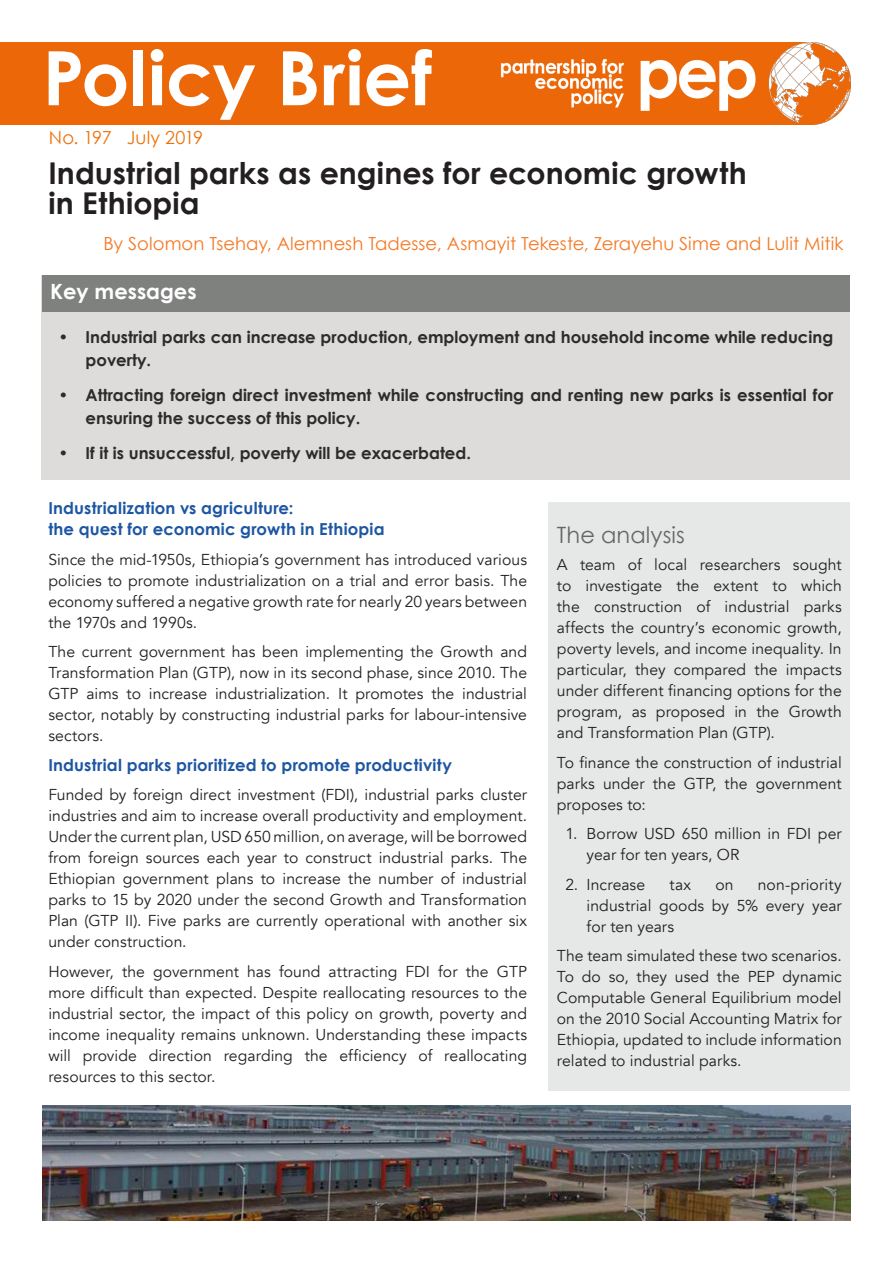
<style>
.page{position:relative;width:893px;height:1263px;background:#fff}
.page>*{position:absolute;margin:0;border:0;box-sizing:border-box;transform-origin:0 0}
.t1{font:700 75px "Century Gothic";color:#fff}
.t2{font:700 30px/30px "Century Gothic";letter-spacing:.005em;color:#231f20}
.t3{font:22.5px "Century Gothic";letter-spacing:.005em;color:#656765}
.t4{font:700 21px "Century Gothic";color:#fff}
.t5{font:18px "Century Gothic";color:#f47925}
.t6{font:18px "Century Gothic";letter-spacing:.005em;color:#ee720a}
.t7{font:700 16.5px/22.5px "Century Gothic";color:#000}
.t8{font:700 16.5px/21px "Century Gothic";letter-spacing:.01em;color:#1d56a2}
.t9{font:15.75px/21px "Avenir";letter-spacing:.005em;color:#231f20;text-align:justify}
</style>
<div class="page">
<div style="left:42px;top:275px;width:808px;height:204px;background:#dddcdb"></div>
<div style="left:42px;top:275px;width:807px;height:37px;background:#7f817f"></div>
<img style="left:0;top:43px;width:850px;height:81px">
<div style="left:548px;top:502px;width:302px;height:589px;background:#e6e8e7"></div>
<img style="left:43px;top:1106px;width:807px;height:114px">
<p class="t1" style="left:43px;top:31px;width:391px">Policy Brief</p>
<p class="t6" style="left:49px;top:126px;width:156px">No. 197 July 2019</p>
<p class="t2" style="left:48px;top:158px;width:700px">Industrial parks as engines for economic growth in Ethiopia</p>
<p class="t5" style="left:104px;top:233px;width:741px">By Solomon Tsehay, Alemnesh Tadesse, Asmayit Tekeste, Zerayehu Sime and Lulit Mitik</p>
<h3 class="t4" style="left:50px;top:279px;width:148px">Key messages</h3>
<p class="t7" style="left:86px;top:326px;width:749px;text-indent:-27px">• Industrial parks can increase production, employment and household income while reducing poverty.</p>
<p class="t7" style="left:86px;top:383px;width:749px;text-indent:-27px">• Attracting foreign direct investment while constructing and renting new parks is essential for ensuring the success of this policy.</p>
<p class="t7" style="left:59px;top:441px;width:414px">• If it is unsuccessful, poverty will be exacerbated.</p>
<p class="t8" style="left:48px;top:497px;width:338px">Industrialization vs agriculture:<br>the quest for economic growth in Ethiopia</p>
<p class="t9" style="left:48px;top:549px;width:480px">Since the mid-1950s, Ethiopia’s government has introduced various policies to promote industrialization on a trial and error basis. The economy suffered a negative growth rate for nearly 20 years between the 1970s and 1990s.</p>
<p class="t9" style="left:48px;top:641px;width:480px">The current government has been implementing the Growth and Transformation Plan (GTP), now in its second phase, since 2010. The GTP aims to increase industrialization. It promotes the industrial sector, notably by constructing industrial parks for labour-intensive sectors.</p>
<p class="t8" style="left:48px;top:754px;width:405px">Industrial parks prioritized to promote productivity</p>
<p class="t9" style="left:48px;top:784px;width:480px">Funded by foreign direct investment (FDI), industrial parks cluster industries and aim to increase overall productivity and employment.<br>Under the current plan, USD 650 million, on average, will be borrowed from foreign sources each year to construct industrial parks. The Ethiopian government plans to increase the number of industrial parks to 15 by 2020 under the second Growth and Transformation Plan (GTP II). Five parks are currently operational with another six under construction.</p>
<p class="t9" style="left:48px;top:961px;width:480px">However, the government has found attracting FDI for the GTP more difficult than expected. Despite reallocating resources to the industrial sector, the impact of this policy on growth, poverty and income inequality remains unknown. Understanding these impacts will provide direction regarding the efficiency of reallocating resources to this sector.</p>
<p class="t3" style="left:557px;top:521px;width:130px">The analysis</p>
<p class="t9" style="left:557px;top:555px;width:286px">A team of local researchers sought to investigate the extent to which the construction of industrial parks affects the country’s economic growth, poverty levels, and income inequality. In particular, they compared the impacts under different financing options for the program, as proposed in the Growth and Transformation Plan (GTP).</p>
<p class="t9" style="left:557px;top:752px;width:286px">To finance the construction of industrial parks under the GTP, the government proposes to:</p>
<p class="t9" style="left:587px;top:824px;width:257px;text-indent:-21px">1. Borrow USD 650 million in FDI per year for ten years, OR</p>
<p class="t9" style="left:565px;top:874px;width:81px">2. Increase</p>
<p class="t9" style="left:669px;top:874px;width:23px">tax</p>
<p class="t9" style="left:715px;top:874px;width:20px">on</p>
<p class="t9" style="left:587px;top:874px;width:257px;text-indent:171px">non-priority industrial goods by 5% every year for ten years</p>
<p class="t9" style="left:557px;top:946px;width:286px">The team simulated these two scenarios.<br>To do so, they used the PEP dynamic Computable General Equilibrium model on the 2010 Social Accounting Matrix for Ethiopia, updated to include information related to industrial parks.</p>
</div>
